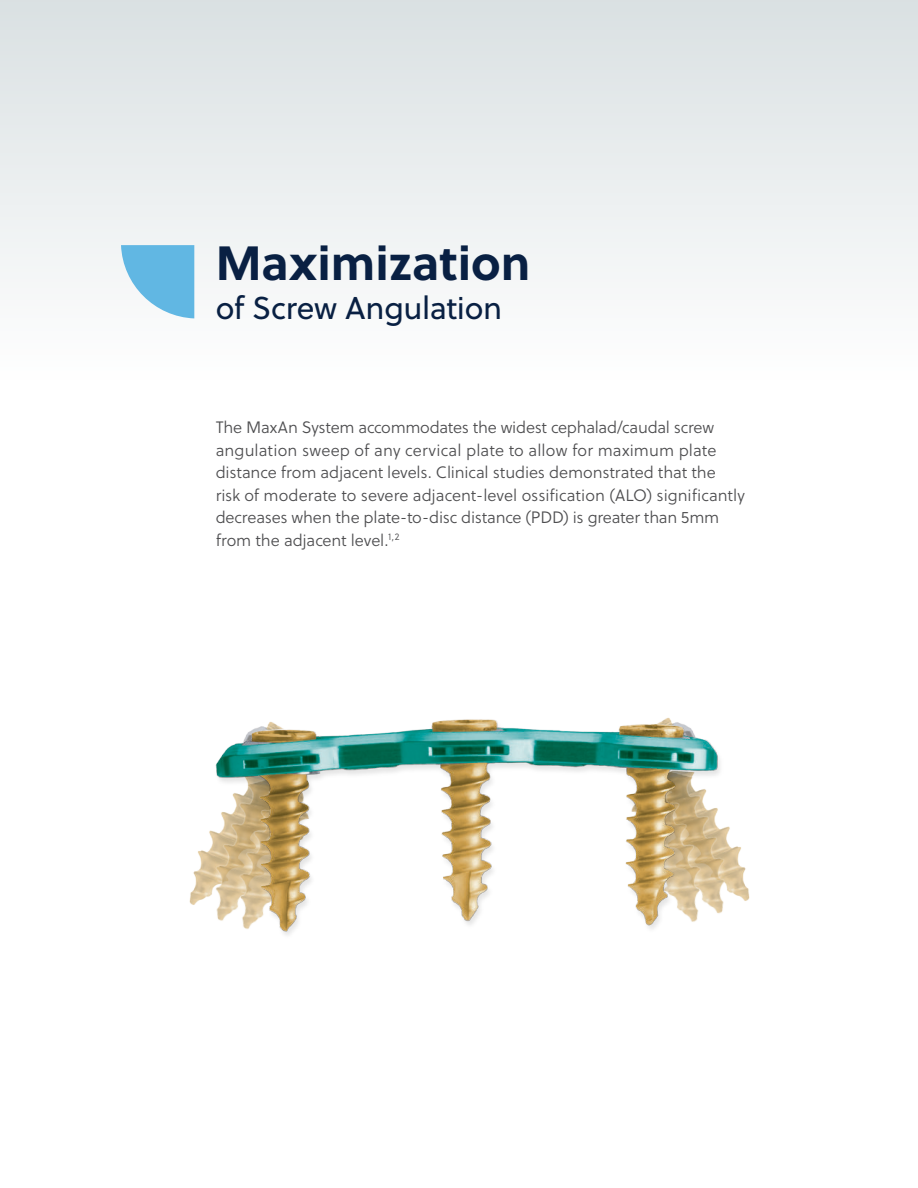
<style>
.page{position:relative;width:918px;height:1188px;background:#fff}
.page>*{position:absolute;margin:0;border:0;box-sizing:border-box;transform-origin:0 0}
.t1{font:700 48px "Soleil";color:#092043}
.t2{font:31.5px "Soleil";letter-spacing:-.01em;color:#092043}
.t3{font:16.5px/22.5px "Soleil Lt";letter-spacing:-.01em;color:#4d4d4f}
</style>
<div class="page">
<div style="left:0;top:0;width:918px;height:769px;background:linear-gradient(to bottom,#e3e8e9,#fff)"></div>
<img style="left:132px;top:618px;width:662px;height:317px">
<svg style="left:121px;top:245px;width:73px;height:73px"></svg>
<h1 class="t1" style="left:216px;top:235px;width:316px">Maximization</h1>
<h2 class="t2" style="left:216px;top:294px;width:288px">of Screw Angulation</h2>
<p class="t3" style="left:216px;top:418px;width:531px">The MaxAn System accommodates the widest cephalad/caudal screw angulation sweep of any cervical plate to allow for maximum plate distance from adjacent levels. Clinical studies demonstrated that the<br>risk of moderate to severe adjacent-level ossification (ALO) significantly decreases when the plate-to-disc distance (PDD) is greater than 5mm from the adjacent level.<sup>1,2</sup></p>
</div>
